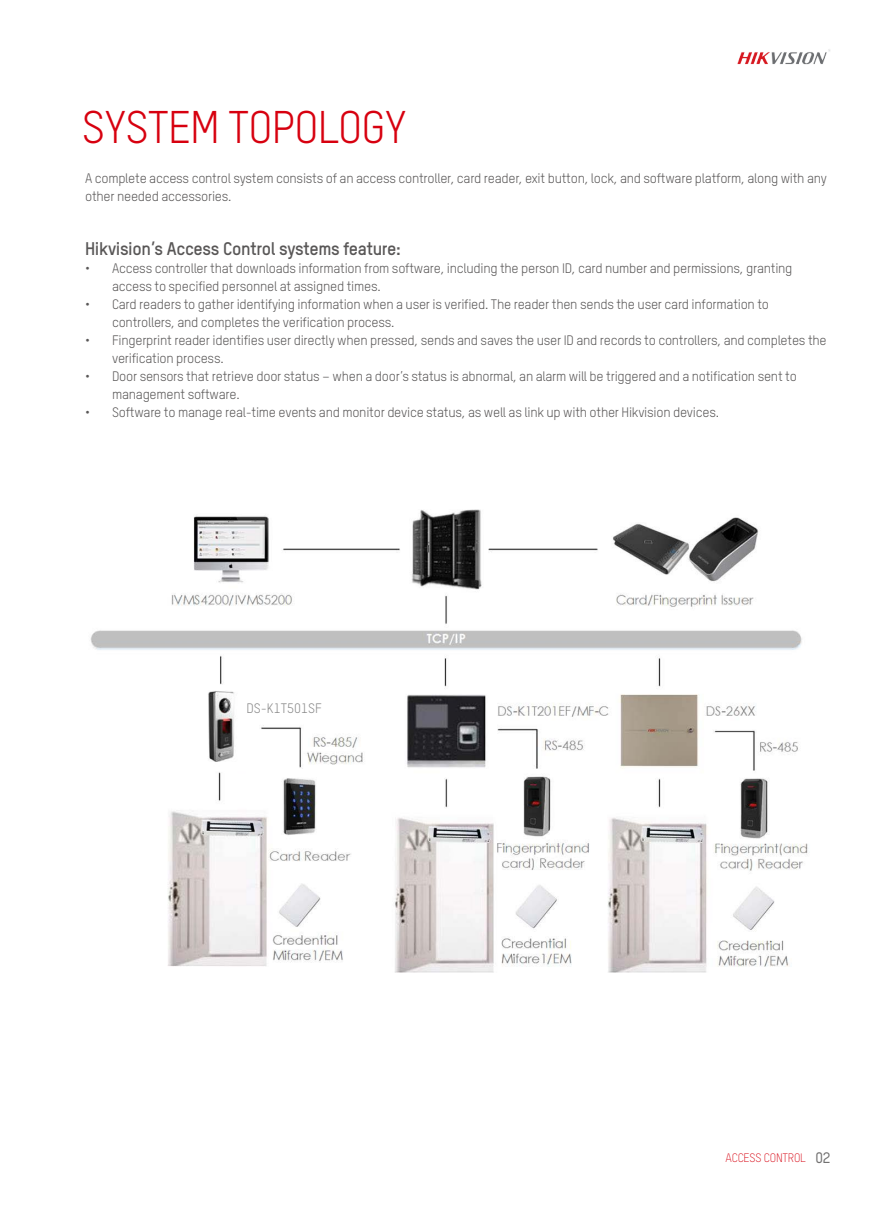
<style>
.page{position:relative;width:893px;height:1212px;background:#fff}
.page>*{position:absolute;margin:0;border:0;box-sizing:border-box;transform-origin:0 0}
.t1{font:45px "TSTARPRO";letter-spacing:-.02em;color:#d7000f}
.t2{font:700 18px "TSTARPRO";letter-spacing:-.02em;color:#595757}
.t3{font:500 15px "TSTARPRO";color:#727171}
.t4{font:13.5px/18px "TSTARPRO";letter-spacing:-.02em;color:#595757}
.t5{font:13.5px "TSTARPRO";color:#898989}
.t6{font:300 12px "TSTARPRO";letter-spacing:-.02em;color:#d7000f}
</style>
<div class="page">
<img style="left:737px;top:49px;width:93px;height:16px">
<img style="left:90px;top:509px;width:718px;height:463px">
<div style="left:191px;top:686px;width:61px;height:85px;background:#fff"></div>
<div style="left:246px;top:702px;width:110px;height:19px;background:#fff"></div>
<img style="left:208px;top:691px;width:26px;height:71px">
<h1 class="t1" style="left:82px;top:97px;width:326px">SYSTEM TOPOLOGY</h1>
<p class="t4" style="left:85px;top:168px;width:743px">A complete access control system consists of an access controller, card reader, exit button, lock, and software platform, along with any other needed accessories.</p>
<h2 class="t2" style="left:85px;top:236px;width:317px">Hikvision’s Access Control systems feature:</h2>
<p class="t4" style="left:112px;top:258px;width:682px;text-indent:-27px">• Access controller that downloads information from software, including the person ID, card number and permissions, granting access to specified personnel at assigned times.</p>
<p class="t4" style="left:112px;top:294px;width:658px;text-indent:-27px">• Card readers to gather identifying information when a user is verified. The reader then sends the user card information to controllers, and completes the verification process.</p>
<p class="t4" style="left:112px;top:330px;width:716px;text-indent:-27px">• Fingerprint reader identifies user directly when pressed, sends and saves the user ID and records to controllers, and completes the verification process.</p>
<p class="t4" style="left:112px;top:366px;width:686px;text-indent:-27px">• Door sensors that retrieve door status – when a door’s status is abnormal, an alarm will be triggered and a notification sent to management software.</p>
<p class="t4" style="left:85px;top:402px;width:635px">• Software to manage real-time events and monitor device status, as well as link up with other Hikvision devices.</p>
<p class="t5" style="left:246px;top:699px;width:77px">DS-K1T501SF</p>
<p class="t6" style="left:725px;top:1149px;width:82px">ACCESS CONTROL</p>
<p class="t3" style="left:815px;top:1148px;width:17px">02</p>
</div>
